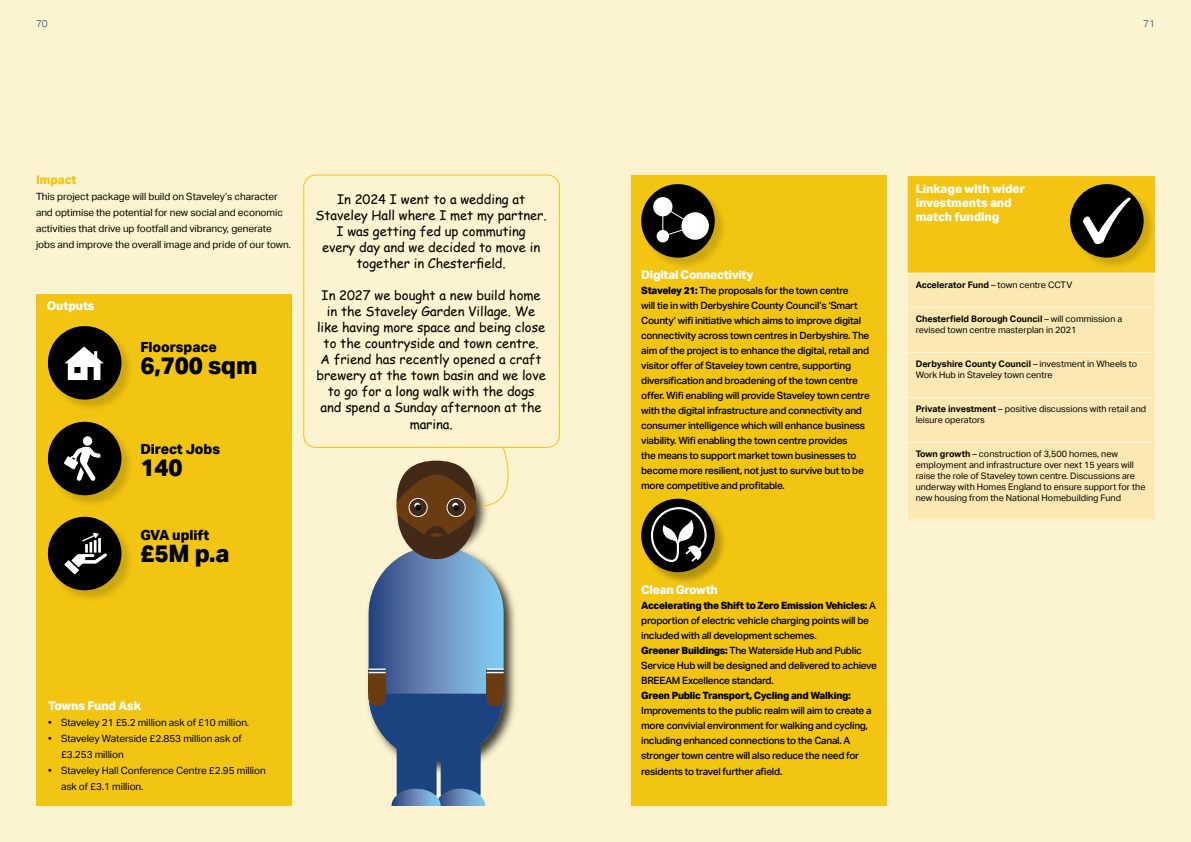
<style>
.page{position:relative;width:1191px;height:842px;background:#fcf3d0}
.page>*{position:absolute;margin:0;border:0;box-sizing:border-box;transform-origin:0 0}
.t1{font:800 24px "Aktiv Grotesk";letter-spacing:-.005em;color:#000}
.t2{font:800 14px "Aktiv Grotesk";letter-spacing:-.005em;color:#000}
.t3{font:13px/16px "Comic Sans MS";letter-spacing:-.005em;color:#000;text-align:center}
.t4{font:800 12px/14.4px "Aktiv Grotesk";letter-spacing:-.01em;color:#fff}
.t5{font:800 12px "Aktiv Grotesk";letter-spacing:-.01em;color:#f2c512}
.t6{font:500 10px/15px "Aktiv Grotesk";letter-spacing:-.025em;color:#000}
.t7{font:10px/16px "Aktiv Grotesk";letter-spacing:-.005em;color:#000}
.t8{font:800 10px "Aktiv Grotesk";letter-spacing:-.025em;color:#000}
.t9{font:300 10px "Aktiv Grotesk";color:#1a4280}
.t10{font:9px/10.8px "Aktiv Grotesk";color:#000}
.t11{font:700 9px "Aktiv Grotesk";color:#000}
.s1{font-weight:800}
.s2{font-weight:400}
.s3{font-weight:700}
</style>
<div class="page">
<img style="left:479px;top:561px;width:37px;height:177px">
<svg style="left:368px;top:546px;width:135px;height:215px;background:#638cba"></svg>
<img style="left:394px;top:496px;width:92px;height:65px">
<svg style="left:368px;top:668px;width:136px;height:138px"></svg>
<div style="left:303px;top:175px;width:257px;height:273px;border:1px solid #f2c512;border-radius:12px"></div>
<svg style="left:397px;top:447px;width:126px;height:112px"></svg>
<div style="left:36px;top:295px;width:256px;height:511px;background:#f2c512"></div>
<div style="left:631px;top:175px;width:256px;height:631px;background:#f2c512"></div>
<div style="left:642px;top:500px;width:85px;height:85px;background:#000;opacity:.25"></div>
<div style="left:641px;top:499px;width:73px;height:73px;background:#000;border-radius:50%"></div>
<svg style="left:651px;top:507px;width:55px;height:55px"></svg>
<div style="left:642px;top:185px;width:85px;height:85px;background:#000;opacity:.15"></div>
<div style="left:641px;top:184px;width:73px;height:74px;background:#000;border-radius:50%"></div>
<div style="left:653px;top:197px;width:19px;height:19px;background:#fff;border-radius:50%"></div>
<div style="left:656px;top:230px;width:13px;height:12px;background:#fff;border-radius:50%"></div>
<div style="left:681px;top:212px;width:28px;height:28px;background:#fff;border-radius:50%"></div>
<svg style="left:661px;top:205px;width:36px;height:33px"></svg>
<div style="left:49px;top:327px;width:85px;height:85px;background:#000;opacity:.15"></div>
<div style="left:48px;top:326px;width:73px;height:74px;background:#000;border-radius:50%"></div>
<div style="left:49px;top:423px;width:85px;height:85px;background:#000;opacity:.15"></div>
<div style="left:48px;top:422px;width:73px;height:73px;background:#000;border-radius:50%"></div>
<div style="left:49px;top:518px;width:85px;height:85px;background:#000;opacity:.15"></div>
<div style="left:48px;top:517px;width:73px;height:73px;background:#000;border-radius:50%"></div>
<svg style="left:64px;top:346px;width:40px;height:34px"></svg>
<svg style="left:64px;top:533px;width:43px;height:41px"></svg>
<svg style="left:64px;top:447px;width:37px;height:34px"></svg>
<div style="left:83px;top:436px;width:9px;height:10px;background:#fff;border-radius:4px"></div>
<div style="left:907px;top:176px;width:248px;height:97px;background:#f3c512"></div>
<div style="left:908px;top:274px;width:247px;height:245px;background:#fce8b3"></div>
<hr style="left:906px;top:175px;width:250px;height:1px;background:#fef4db">
<hr style="left:906px;top:176px;width:1px;height:97px;background:#fef4db">
<hr style="left:1155px;top:176px;width:1px;height:97px;background:#fef4db">
<hr style="left:906px;top:273px;width:250px;height:1px;background:#fef4db">
<hr style="left:906px;top:274px;width:1px;height:33px;background:#fef4db">
<hr style="left:1155px;top:274px;width:1px;height:33px;background:#fef4db">
<hr style="left:906px;top:307px;width:250px;height:1px;background:#fef4db">
<hr style="left:906px;top:308px;width:1px;height:44px;background:#fef4db">
<hr style="left:1155px;top:308px;width:1px;height:44px;background:#fef4db">
<hr style="left:906px;top:352px;width:250px;height:1px;background:#fef4db">
<hr style="left:906px;top:353px;width:1px;height:44px;background:#fef4db">
<hr style="left:1155px;top:353px;width:1px;height:44px;background:#fef4db">
<hr style="left:906px;top:397px;width:250px;height:1px;background:#fef4db">
<hr style="left:906px;top:398px;width:1px;height:44px;background:#fef4db">
<hr style="left:1155px;top:398px;width:1px;height:44px;background:#fef4db">
<hr style="left:906px;top:442px;width:250px;height:1px;background:#fef4db">
<hr style="left:906px;top:443px;width:1px;height:76px;background:#fef4db">
<hr style="left:1155px;top:443px;width:1px;height:76px;background:#fef4db">
<hr style="left:906px;top:519px;width:250px;height:1px;background:#fef4db">
<div style="left:1071px;top:185px;width:85px;height:85px;background:#000;opacity:.15"></div>
<div style="left:1070px;top:184px;width:73px;height:74px;background:#000;border-radius:50%"></div>
<svg style="left:1083px;top:197px;width:48px;height:48px"></svg>
<p class="t9" style="left:36px;top:18px;width:13px">70</p>
<p class="t9" style="left:1143px;top:18px;width:13px">71</p>
<p class="t5" style="left:36px;top:172px;width:42px">Impact</p>
<p class="t7" style="left:36px;top:188px;width:256px">This project package will build on Staveley’s character and optimise the potential for new social and economic activities that drive up footfall and vibrancy, generate jobs and improve the overall image and pride of our town.</p>
<h3 class="t3" style="left:315px;top:191px;width:233px">In 2024 I went to a wedding at<br>Staveley Hall where I met my partner.<br>I was getting fed up commuting<br>every day and we decided to move in together in Chesterfield.</h3>
<p class="t3" style="left:316px;top:287px;width:231px">In 2027 we bought a new build home in the Staveley Garden Village. We like having more space and being close to the countryside and town centre.<br>A friend has recently opened a craft brewery at the town basin and we love to go for a long walk with the dogs and spend a Sunday afternoon at the marina.</p>
<p class="t4" style="left:47px;top:299px;width:49px">Outputs</p>
<h2 class="t2" style="left:140px;top:339px;width:78px">Floorspace</h2>
<h1 class="t1" style="left:140px;top:352px;width:119px">6,700 sqm</h1>
<h2 class="t2" style="left:140px;top:441px;width:81px">Direct Jobs</h2>
<h1 class="t1" style="left:140px;top:454px;width:44px">140</h1>
<h2 class="t2" style="left:140px;top:527px;width:71px">GVA uplift</h2>
<h1 class="t1" style="left:140px;top:540px;width:91px">£5M p.a</h1>
<p class="t4" style="left:48px;top:699px;width:95px">Towns Fund Ask</p>
<p class="t7" style="left:48px;top:715px;width:203px">• Staveley 21 £5.2 million ask of £10 million.</p>
<p class="t7" style="left:61px;top:731px;width:182px;text-indent:-13px">• Staveley Waterside £2.853 million ask of £3.253 million</p>
<p class="t7" style="left:61px;top:763px;width:206px;text-indent:-13px">• Staveley Hall Conference Centre £2.95 million ask of £3.1 million.</p>
<p class="t4" style="left:641px;top:268px;width:114px">Digital Connectivity</p>
<p class="t6" style="left:641px;top:283px;width:230px"><span class="s1">Staveley 21:</span> The proposals for the town centre<br>will tie in with Derbyshire County Council’s ‘Smart County’ wifi initiative which aims to improve digital connectivity across town centres in Derbyshire. The aim of the project is to enhance the digital, retail and visitor offer of Staveley town centre, supporting diversification and broadening of the town centre offer. Wifi enabling will provide Staveley town centre with the digital infrastructure and connectivity and consumer intelligence which will enhance business viability. Wifi enabling the town centre provides<br>the means to support market town businesses to become more resilient, not just to survive but to be more competitive and profitable.</p>
<p class="t4" style="left:641px;top:583px;width:78px">Clean Growth</p>
<p class="t6" style="left:641px;top:598px;width:237px"><span class="s1">Accelerating the Shift to Zero Emission Vehicles:</span> A proportion of electric vehicle charging points will be included with all development schemes.<br><span class="s1">Greener Buildings:</span> The Waterside Hub and Public Service Hub will be designed and delivered to achieve BREEAM Excellence standard.</p>
<p class="t8" style="left:641px;top:690px;width:211px">Green Public Transport, Cycling and Walking:</p>
<p class="t6" style="left:641px;top:703px;width:232px">Improvements to the public realm will aim to create a more convivial environment for walking and cycling, including enhanced connections to the Canal. A stronger town centre will also reduce the need for</p>
<p class="t6" style="left:641px;top:764px;width:143px">residents to travel further afield.</p>
<p class="t4" style="left:915px;top:181px;width:111px">Linkage with wider investments and match funding</p>
<p class="t11" style="left:915px;top:280px;width:158px">Accelerator Fund <span class="s2">– town centre CCTV</span></p>
<p class="t10" style="left:915px;top:314px;width:208px"><span class="s3">Chesterfield Borough Council</span> – will commission a revised town centre masterplan in 2021</p>
<p class="t10" style="left:915px;top:359px;width:223px"><span class="s3">Derbyshire County Council</span> – investment in Wheels to<br>Work Hub in Staveley town centre</p>
<p class="t10" style="left:915px;top:404px;width:232px"><span class="s3">Private investment</span> – positive discussions with retail and leisure operators</p>
<p class="t10" style="left:915px;top:449px;width:231px"><span class="s3">Town growth</span> – construction of 3,500 homes, new employment and infrastructure over next 15 years will raise the role of Staveley town centre. Discussions are underway with Homes England to ensure support for the new housing from the National Homebuilding Fund</p>
</div>
